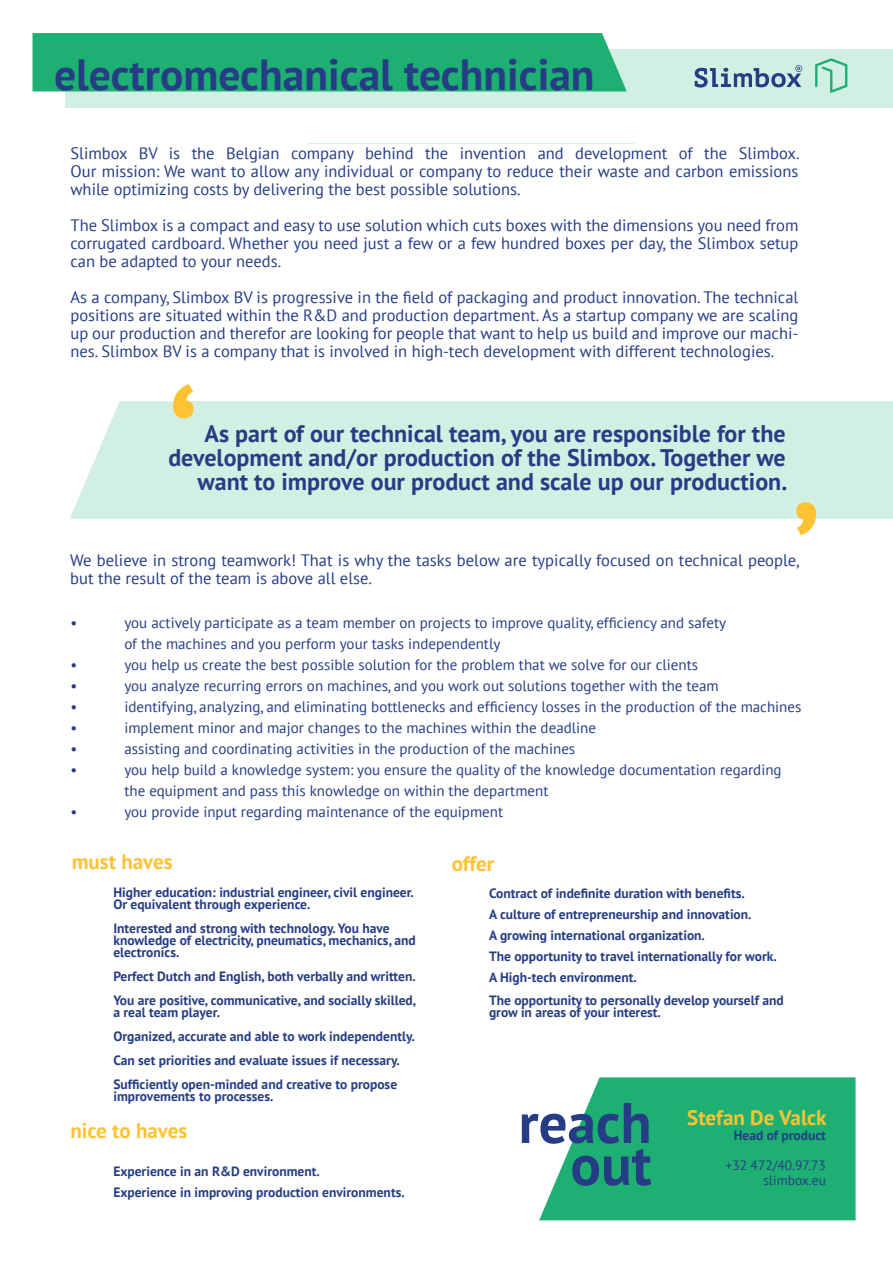
<style>
.page{position:relative;width:893px;height:1263px;background:#fff}
.page>*{position:absolute;margin:0;border:0;box-sizing:border-box;transform-origin:0 0}
.t1{font:700 57px/42px "PT Sans";color:#263d85;text-align:right}
.t2{font:700 43.5px "PT Sans";color:#263d86}
.t3{font:700 24px/24px "PT Sans";color:#263d85;text-align:right}
.t4{font:700 21px "PT Sans";color:#fec233}
.t5{font:16.5px/18px "PT Sans";color:#263d86;text-align:justify}
.t6{font:15px/21px "PT Sans";color:#263d86}
.t7{font:700 13.5px/21px "PT Sans";color:#263d86}
.t8{font:13.5px/15px "PT Sans";color:#263d86;text-align:right}
</style>
<div class="page">
<div style="left:70px;top:401px;width:823px;height:118px;background:#d2efe3"></div>
<svg style="left:173px;top:384px;width:21px;height:34px"></svg>
<svg style="left:796px;top:502px;width:20px;height:33px"></svg>
<div style="left:33px;top:33px;width:576px;height:58px;background:#1eb073"></div>
<svg style="left:65px;top:49px;width:828px;height:59px;fill:#1eb073"></svg>
<svg style="left:539px;top:1077px;width:316px;height:143px;fill:#1eb073"></svg>
<svg style="left:815px;top:58px;width:32px;height:35px"></svg>
<svg style="left:695px;top:65px;width:107px;height:23px"></svg>
<h2 class="t2" style="left:54px;top:47px;width:542px">electromechanical technician</h2>
<p class="t5" style="left:71px;top:144px;width:730px">Slimbox BV is the Belgian company behind the invention and development of the Slimbox.<br>Our mission: We want to allow any individual or company to reduce their waste and carbon emissions while optimizing costs by delivering the best possible solutions.</p>
<p class="t5" style="left:71px;top:216px;width:729px">The Slimbox is a compact and easy to use solution which cuts boxes with the dimensions you need from corrugated cardboard. Whether you need just a few or a few hundred boxes per day, the Slimbox setup can be adapted to your needs.</p>
<p class="t5" style="left:71px;top:288px;width:729px">As a company, Slimbox BV is progressive in the field of packaging and product innovation. The technical positions are situated within the R&amp;D and production department. As a startup company we are scaling up our production and therefor are looking for people that want to help us build and improve our machi&shy;nes. Slimbox BV is a company that is involved in high-tech development with different technologies.</p>
<h3 class="t3" style="left:168px;top:421px;width:620px">As part of our technical team, you are responsible for the development and/or production of the Slimbox. Together we want to improve our product and scale up our production.</h3>
<p class="t5" style="left:70px;top:551px;width:731px">We believe in strong teamwork! That is why the tasks below are typically focused on technical people, but the result of the team is above all else.</p>
<p class="t6" style="left:70px;top:612px;width:8px">•</p>
<p class="t6" style="left:124px;top:612px;width:603px">you actively participate as a team member on projects to improve quality, efficiency and safety of the machines and you perform your tasks independently</p>
<p class="t6" style="left:70px;top:654px;width:8px">•</p>
<p class="t6" style="left:124px;top:654px;width:575px">you help us create the best possible solution for the problem that we solve for our clients</p>
<p class="t6" style="left:70px;top:675px;width:8px">•</p>
<p class="t6" style="left:124px;top:675px;width:596px">you analyze recurring errors on machines, and you work out solutions together with the team</p>
<p class="t6" style="left:70px;top:696px;width:8px">•</p>
<p class="t6" style="left:124px;top:696px;width:678px">identifying, analyzing, and eliminating bottlenecks and efficiency losses in the production of the machines</p>
<p class="t6" style="left:70px;top:717px;width:8px">•</p>
<p class="t6" style="left:124px;top:717px;width:473px">implement minor and major changes to the machines within the deadline</p>
<p class="t6" style="left:70px;top:738px;width:8px">•</p>
<p class="t6" style="left:124px;top:738px;width:452px">assisting and coordinating activities in the production of the machines</p>
<p class="t6" style="left:70px;top:759px;width:8px">•</p>
<p class="t6" style="left:124px;top:759px;width:659px">you help build a knowledge system: you ensure the quality of the knowledge documentation regarding the equipment and pass this knowledge on within the department</p>
<p class="t6" style="left:70px;top:801px;width:8px">•</p>
<p class="t6" style="left:124px;top:801px;width:380px">you provide input regarding maintenance of the equipment</p>
<p class="t4" style="left:72px;top:848px;width:102px">must haves</p>
<p class="t7" style="left:113px;top:886px;width:302px;line-height:12px">Higher education: industrial engineer, civil engineer.<br>Or equivalent through experience.</p>
<p class="t7" style="left:113px;top:922px;width:304px;line-height:12px">Interested and strong with technology. You have knowledge of electricity, pneumatics, mechanics, and electronics.</p>
<p class="t7" style="left:113px;top:964px;width:304px;line-height:24px">Perfect Dutch and English, both verbally and written.<br>You are positive, communicative, and socially skilled,</p>
<p class="t7" style="left:113px;top:1000px;width:303px;line-height:24px">a real team player.<br>Organized, accurate and able to work independently.<br>Can set priorities and evaluate issues if necessary.<br>Sufficiently open-minded and creative to propose</p>
<p class="t7" style="left:113px;top:1086px;width:162px">improvements to processes.</p>
<p class="t4" style="left:70px;top:1116px;width:118px">nice to haves</p>
<p class="t7" style="left:113px;top:1161px;width:293px">Experience in an R&amp;D environment.<br>Experience in improving production environments.</p>
<p class="t4" style="left:452px;top:849px;width:44px">offer</p>
<p class="t7" style="left:489px;top:882px;width:289px">Contract of indefinite duration with benefits.<br>A culture of entrepreneurship and innovation.<br>A growing international organization.<br>The opportunity to travel internationally for work.<br>A High-tech environment.</p>
<p class="t7" style="left:489px;top:993px;width:296px;line-height:12px">The opportunity to personally develop yourself and grow in areas of your interest.</p>
<h1 class="t1" style="left:519px;top:1101px;width:134px">reach out</h1>
<p class="t4" style="left:687px;top:1103px;width:141px">Stefan De Valck</p>
<p class="t7" style="left:734px;top:1124px;width:94px">Head of product</p>
<p class="t8" style="left:725px;top:1157px;width:102px">+32 472/40.97.73 slimbox.eu</p>
</div>
